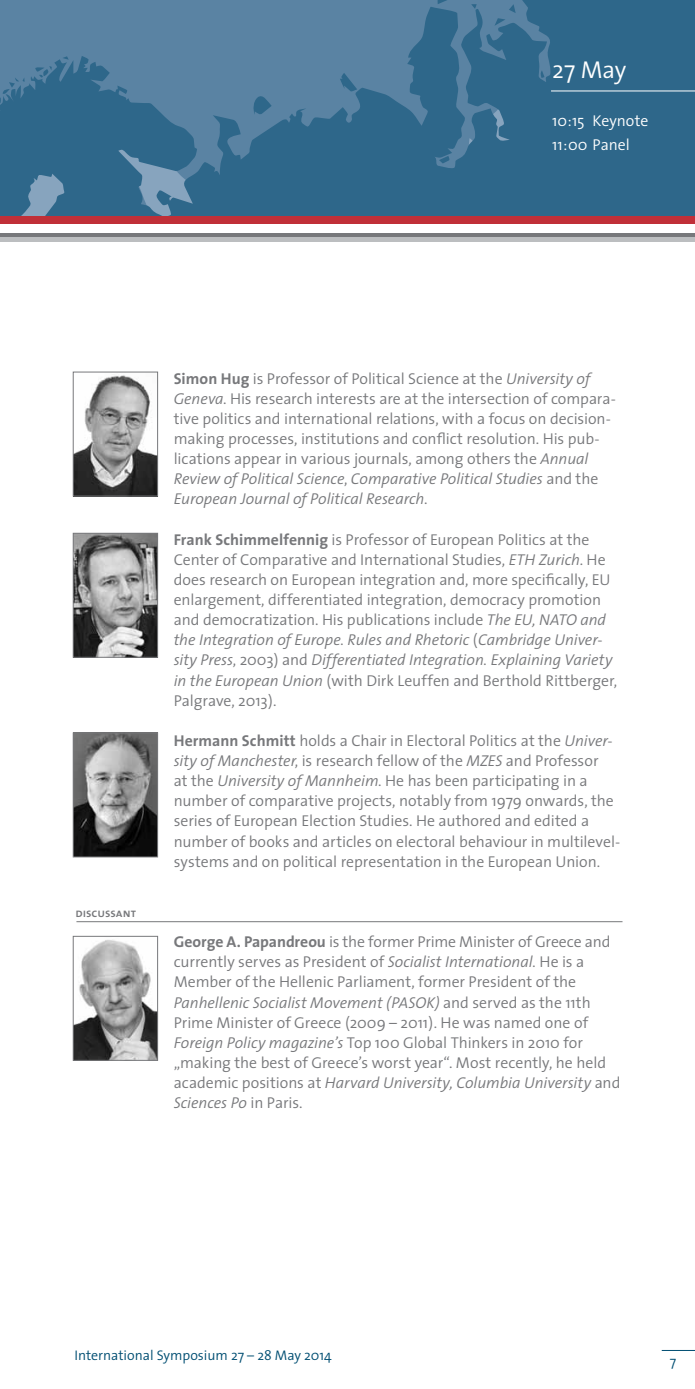
<style>
.page{position:relative;width:695px;height:1389px;background:#fff}
.page>*{position:absolute;margin:0;border:0;box-sizing:border-box;transform-origin:0 0}
.t1{font:300 24.5px "The Sans";color:#fff}
.t2{font:300 15.75px/20.1px "The Sans";letter-spacing:-.005em;color:#77787b}
.t3{font:300 15.75px/24.5px "The Sans";color:#fff}
.t4{font:300 14px "The Sans";color:#004e72}
.t5{font:12.25px "The Sans Semi Bold Caps";color:#77787b}
.s1{font-weight:700}
.s2{font-style:italic}
</style>
<div class="page">
<svg style="left:0;top:0;width:694px;height:216px;background:#3e7193"></svg>
<div style="left:0;top:216px;width:223px;height:8px;background:#c02f38"></div>
<div style="left:0;top:233px;width:223px;height:5px;background:#77787b"></div>
<hr style="left:0;top:238px;width:223px;height:4px;background:#bcbec0">
<div style="left:193px;top:216px;width:331px;height:8px;background:#c02f38"></div>
<div style="left:193px;top:233px;width:331px;height:5px;background:#77787b"></div>
<hr style="left:193px;top:238px;width:331px;height:4px;background:#bcbec0">
<div style="left:494px;top:216px;width:200px;height:8px;background:#c02f38"></div>
<div style="left:494px;top:233px;width:200px;height:5px;background:#77787b"></div>
<hr style="left:494px;top:238px;width:200px;height:4px;background:#bcbec0">
<hr style="left:661px;top:1350px;width:33px;height:1px;background:#004e72">
<img style="left:75px;top:375px;width:81px;height:119px">
<div style="left:73px;top:372px;width:85px;height:124px;border:1px solid #77787b"></div>
<img style="left:75px;top:535px;width:81px;height:121px">
<div style="left:73px;top:533px;width:85px;height:125px;border:1px solid #77787b"></div>
<img style="left:75px;top:735px;width:81px;height:120px">
<div style="left:73px;top:733px;width:85px;height:124px;border:1px solid #77787b"></div>
<img style="left:75px;top:940px;width:81px;height:119px">
<div style="left:73px;top:936px;width:85px;height:125px;border:1px solid #77787b"></div>
<hr style="left:551px;top:91px;width:143px;height:1px;background:#fff">
<hr style="left:76px;top:921px;width:546px;height:1px;background:#77787b">
<h1 class="t1" style="left:552px;top:50px;width:76px">27 May</h1>
<p class="t3" style="left:552px;top:108px;width:98px">10:15 Keynote<br>11:00 Panel</p>
<p class="t5" style="left:75px;top:902px;width:62px">discussant</p>
<p class="t2" style="left:174px;top:368px;width:443px"><span class="s1">Simon Hug</span> is Professor of Political Science at the <span class="s2">University of Geneva</span>. His research interests are at the intersection of compara&shy;tive politics and international relations, with a focus on decision&shy;making processes, institutions and conflict resolution. His pub&shy;lications appear in various journals, among others the <span class="s2">Annual Review of Political Science</span>, <span class="s2">Comparative Political Studies</span> and the <span class="s2">European Journal of Political Research</span>.</p>
<p class="t2" style="left:174px;top:529px;width:445px"><span class="s1">Frank Schimmelfennig</span> is Professor of European Politics at the Center of Comparative and International Studies, <span class="s2">ETH Zurich</span>. He does research on European integration and, more specifically, EU enlargement, differentiated integration, democracy promotion and democratization. His publications include <span class="s2">The EU, NATO and the Integration of Europe. Rules and Rhetoric</span> (<span class="s2">Cambridge Univer&shy;sity Press</span>, 2003) and <span class="s2">Differentiated Integration. Explaining Variety in the European Union</span> (with Dirk Leuffen and Berthold Rittberger, Palgrave, 2013).</p>
<p class="t2" style="left:174px;top:730px;width:448px"><span class="s1">Hermann Schmitt</span> holds a Chair in Electoral Politics at the <span class="s2">Univer&shy;sity of Manchester</span>, is research fellow of the <span class="s2">MZES</span> and Professor<br>at the <span class="s2">University of Mannheim</span>. He has been participating in a number of comparative projects, notably from 1979 onwards, the series of European Election Studies. He authored and edited a number of books and articles on electoral behaviour in multilevel&shy;systems and on political representation in the European Union.</p>
<p class="t2" style="left:174px;top:931px;width:448px"><span class="s1">George A. Papandreou</span> is the former Prime Minister of Greece and currently serves as President of <span class="s2">Socialist International.</span> He is a Member of the Hellenic Parliament, former President of the <span class="s2">Panhellenic Socialist Movement (PASOK)</span> and served as the 11th Prime Minister of Greece (2009 – 2011). He was named one of <span class="s2">Foreign Policy magazine’s</span> Top 100 Global Thinkers in 2010 for „making the best of Greece’s worst year“. Most recently, he held academic positions at <span class="s2">Harvard University, Columbia University</span> and <span class="s2">Sciences Po</span> in Paris.</p>
<p class="t4" style="left:74px;top:1344px;width:259px">International Symposium 27 – 28 May 2014</p>
<p class="t4" style="left:669px;top:1350px;width:8px">7</p>
</div>
